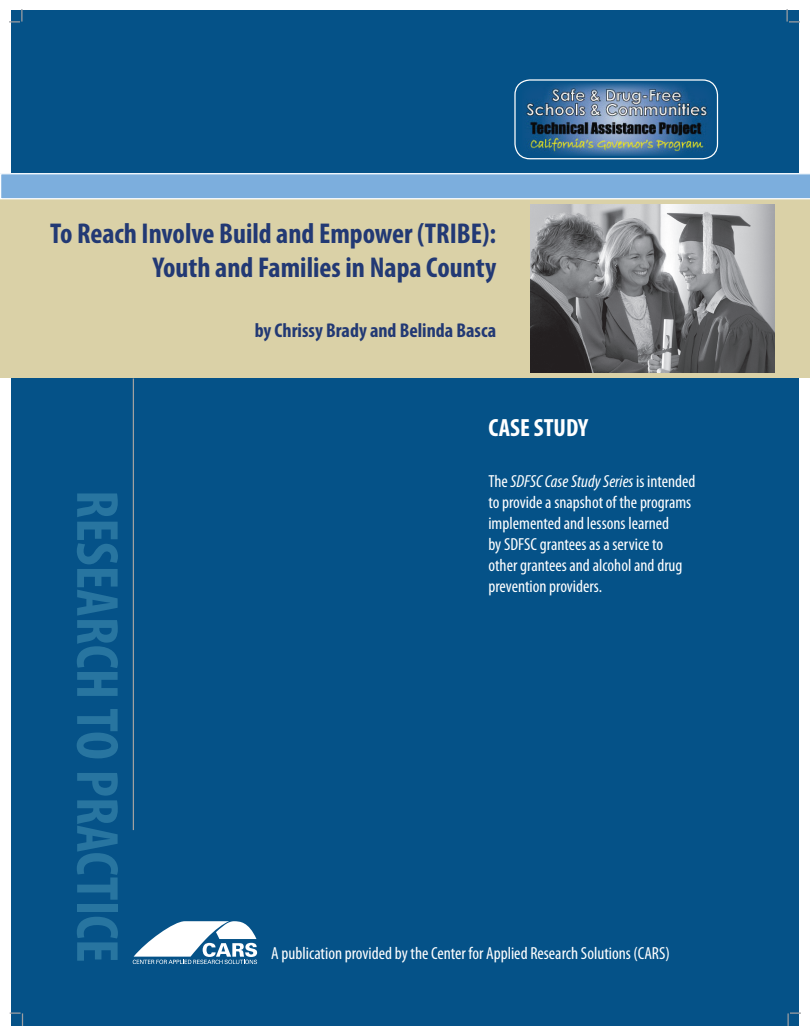
<style>
.page{position:relative;width:810px;height:1035px;background:#fff}
.page>*{position:absolute;margin:0;border:0;box-sizing:border-box;transform-origin:0 0}
.t1{font:700 condensed 60px "Myriad Pro";color:#2875a0}
.t2{font:700 condensed 28.75px/34.5px "Myriad Pro";color:#223974;text-align:right}
.t3{font:700 condensed 25px "Myriad Pro";color:#fff}
.t4{font:700 condensed 20px "Myriad Pro";color:#223974}
.t5{font:condensed 17.5px/21px "Myriad Pro";color:#fff}
.s1{font-style:italic}
</style>
<div class="page">
<div style="left:11px;top:10px;width:788px;height:1016px;background:#055288"></div>
<svg style="left:786px;top:9px;width:14px;height:13px"></svg>
<svg style="left:9px;top:9px;width:13px;height:13px"></svg>
<svg style="left:788px;top:1012px;width:13px;height:14px"></svg>
<svg style="left:10px;top:1012px;width:13px;height:14px"></svg>
<div style="left:0;top:175px;width:810px;height:202px;background:#dad1a7"></div>
<svg style="left:0;top:173px;width:810px;height:26px;background:#87b5df"></svg>
<img style="left:520px;top:83px;width:194px;height:73px">
<div style="left:514px;top:79px;width:204px;height:80px;border:1px solid #fff;border-radius:15px"></div>
<hr style="left:133px;top:378px;width:1px;height:452px;background:#a1a1a0">
<svg style="left:133px;top:921px;width:124px;height:43px"></svg>
<img style="left:531px;top:204px;width:243px;height:168px">
<h2 class="t2" style="left:50px;top:215px;width:448px">To Reach Involve Build and Empower (TRIBE):<br>Youth and Families in Napa County</h2>
<h1 class="t1" style="left:135px;top:490px;width:474px;rotate:90deg">RESEARCHTO PRACTICE</h1>
<p class="t4" style="left:255px;top:318px;width:243px">by Chrissy Brady and Belinda Basca</p>
<h3 class="t3" style="left:488px;top:412px;width:101px">CASE STUDY</h3>
<p class="t5" style="left:488px;top:471px;width:209px">The <span class="s1">SDFSC Case Study Series</span> is intended to provide a snapshot of the programs implemented and lessons learned<br>by SDFSC grantees as a service to other grantees and alcohol and drug prevention providers.</p>
<p class="t5" style="left:271px;top:943px;width:400px">A publication provided by the Center for Applied Research Solutions (CARS)</p>
</div>
